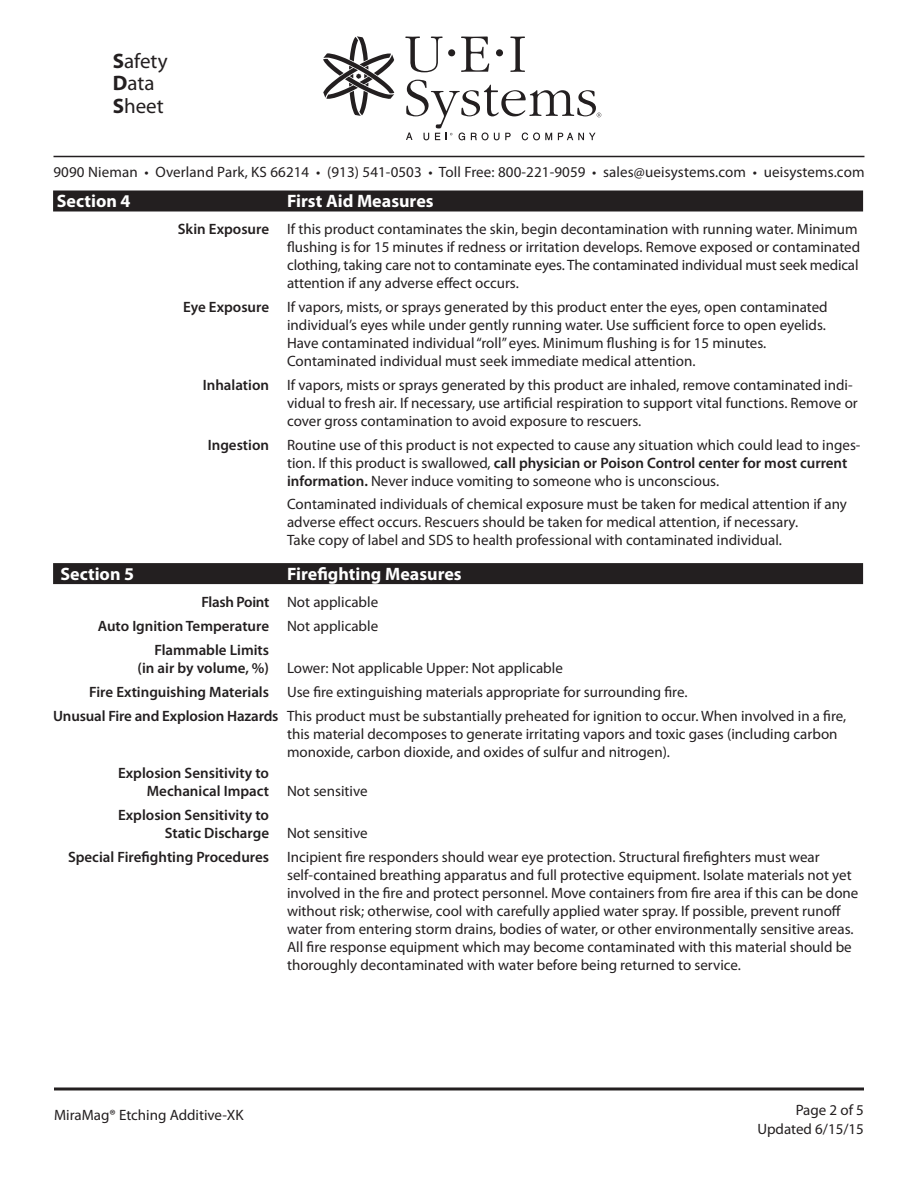
<style>
.page{position:relative;width:918px;height:1188px;background:#fff}
.page>*{position:absolute;margin:0;border:0;box-sizing:border-box;transform-origin:0 0}
.t1{font:21px/22.5px "Myriad Pro";color:#231f20}
.White_Header_Black_R{font:700 18px "Myriad Pro";color:#fff}
.t2{font:15px/18px "Myriad Pro";color:#231f20}
.t3{font:600 15px/18px "Myriad Pro";color:#231f20}
.s1{font-weight:700}
.s2{font-weight:600}
.s3{font-weight:400}
</style>
<div class="page">
<hr style="left:54px;top:1087px;width:810px;height:3px;background:#231f20">
<svg style="left:323px;top:36px;width:71px;height:80px"></svg>
<div style="left:448px;top:49px;width:7px;height:7px;background:#231f20;border-radius:50%"></div>
<div style="left:496px;top:49px;width:7px;height:7px;background:#231f20;border-radius:50%"></div>
<svg style="left:405px;top:37px;width:38px;height:35px"></svg>
<svg style="left:461px;top:37px;width:28px;height:35px"></svg>
<svg style="left:510px;top:37px;width:15px;height:35px"></svg>
<svg style="left:406px;top:80px;width:195px;height:60px"></svg>
<hr style="left:54px;top:156px;width:810px;height:1px;background:#231f20">
<div style="left:53px;top:190px;width:810px;height:22px;background:#231f20"></div>
<div style="left:53px;top:563px;width:810px;height:21px;background:#231f20"></div>
<h1 class="t1" style="left:113px;top:49px;width:56px"><span class="s1">S</span>afety<br><span class="s1">D</span>ata<br><span class="s1">S</span>heet</h1>
<p class="t2" style="left:53px;top:162px;width:813px">9090 Nieman • Overland Park, KS 66214 • (913) 541-0503 • Toll Free: 800-221-9059 • sales@ueisystems.com • ueisystems.com</p>
<p class="White_Header_Black_R" style="left:57px;top:189px;width:75px">Section 4</p>
<p class="White_Header_Black_R" style="left:287px;top:189px;width:148px">First Aid Measures</p>
<p class="t2" style="left:287px;top:220px;width:575px;text-indent:-109px"><span class="s2">Skin Exposure</span> If this product contaminates the skin, begin decontamination with running water. Minimum flushing is for 15 minutes if redness or irritation develops. Remove exposed or contaminated clothing, taking care not to contaminate eyes. The contaminated individual must seek medical attention if any adverse effect occurs.</p>
<p class="t2" style="left:287px;top:298px;width:542px;text-indent:-104px"><span class="s2">Eye Exposure</span> If vapors, mists, or sprays generated by this product enter the eyes, open contaminated individual’s eyes while under gently running water. Use sufficient force to open eyelids.<br>Have contaminated individual “roll” eyes. Minimum flushing is for 15 minutes.<br>Contaminated individual must seek immediate medical attention.</p>
<p class="t2" style="left:287px;top:376px;width:572px;text-indent:-84px"><span class="s2">Inhalation</span> If vapors, mists or sprays generated by this product are inhaled, remove contaminated indi&shy;vidual to fresh air. If necessary, use artificial respiration to support vital functions. Remove or cover gross contamination to avoid exposure to rescuers.</p>
<p class="t2" style="left:287px;top:436px;width:575px;text-indent:-79px"><span class="s2">Ingestion</span> Routine use of this product is not expected to cause any situation which could lead to inges&shy;tion. If this product is swallowed, <span class="s2">call physician or Poison Control center for most current information.</span> Never induce vomiting to someone who is unconscious.</p>
<p class="t2" style="left:287px;top:494px;width:561px">Contaminated individuals of chemical exposure must be taken for medical attention if any adverse effect occurs. Rescuers should be taken for medical attention, if necessary.<br>Take copy of label and SDS to health professional with contaminated individual.</p>
<p class="White_Header_Black_R" style="left:60px;top:562px;width:75px">Section 5</p>
<p class="White_Header_Black_R" style="left:287px;top:562px;width:176px">Firefighting Measures</p>
<p class="t2" style="left:202px;top:592px;width:178px"><span class="s2">Flash Point</span> Not applicable</p>
<p class="t3" style="left:98px;top:616px;width:282px">Auto Ignition Temperature <span class="s3">Not applicable</span></p>
<p class="t2" style="left:138px;top:640px;width:427px;text-indent:17px"><span class="s2">Flammable Limits<br>(in air by volume, %)</span> Lower: Not applicable Upper: Not applicable</p>
<p class="t2" style="left:89px;top:682px;width:600px"><span class="s2">Fire Extinguishing Materials</span> Use fire extinguishing materials appropriate for surrounding fire.</p>
<p class="t2" style="left:287px;top:706px;width:561px;text-indent:-234px"><span class="s2">Unusual Fire and Explosion Hazards</span> This product must be substantially preheated for ignition to occur. When involved in a fire, this material decomposes to generate irritating vapors and toxic gases (including carbon monoxide, carbon dioxide, and oxides of sulfur and nitrogen).</p>
<p class="t3" style="left:147px;top:763px;width:222px;text-indent:-29px">Explosion Sensitivity to<br>Mechanical Impact <span class="s3">Not sensitive</span></p>
<p class="t3" style="left:165px;top:805px;width:204px;text-indent:-47px">Explosion Sensitivity to<br>Static Discharge <span class="s3">Not sensitive</span></p>
<p class="t2" style="left:287px;top:847px;width:573px;text-indent:-219px"><span class="s2">Special Firefighting Procedures</span> Incipient fire responders should wear eye protection. Structural firefighters must wear self-contained breathing apparatus and full protective equipment. Isolate materials not yet involved in the fire and protect personnel. Move containers from fire area if this can be done without risk; otherwise, cool with carefully applied water spray. If possible, prevent runoff water from entering storm drains, bodies of water, or other environmentally sensitive areas.<br>All fire response equipment which may become contaminated with this material should be thoroughly decontaminated with water before being returned to service.</p>
<p class="t2" style="left:54px;top:1106px;width:191px">MiraMag® Etching Additive-XK</p>
<p class="t2" style="left:757px;top:1099px;width:108px;line-height:19.5px;text-align:right">Page 2 of 5<br>Updated 6/15/15</p>
</div>
